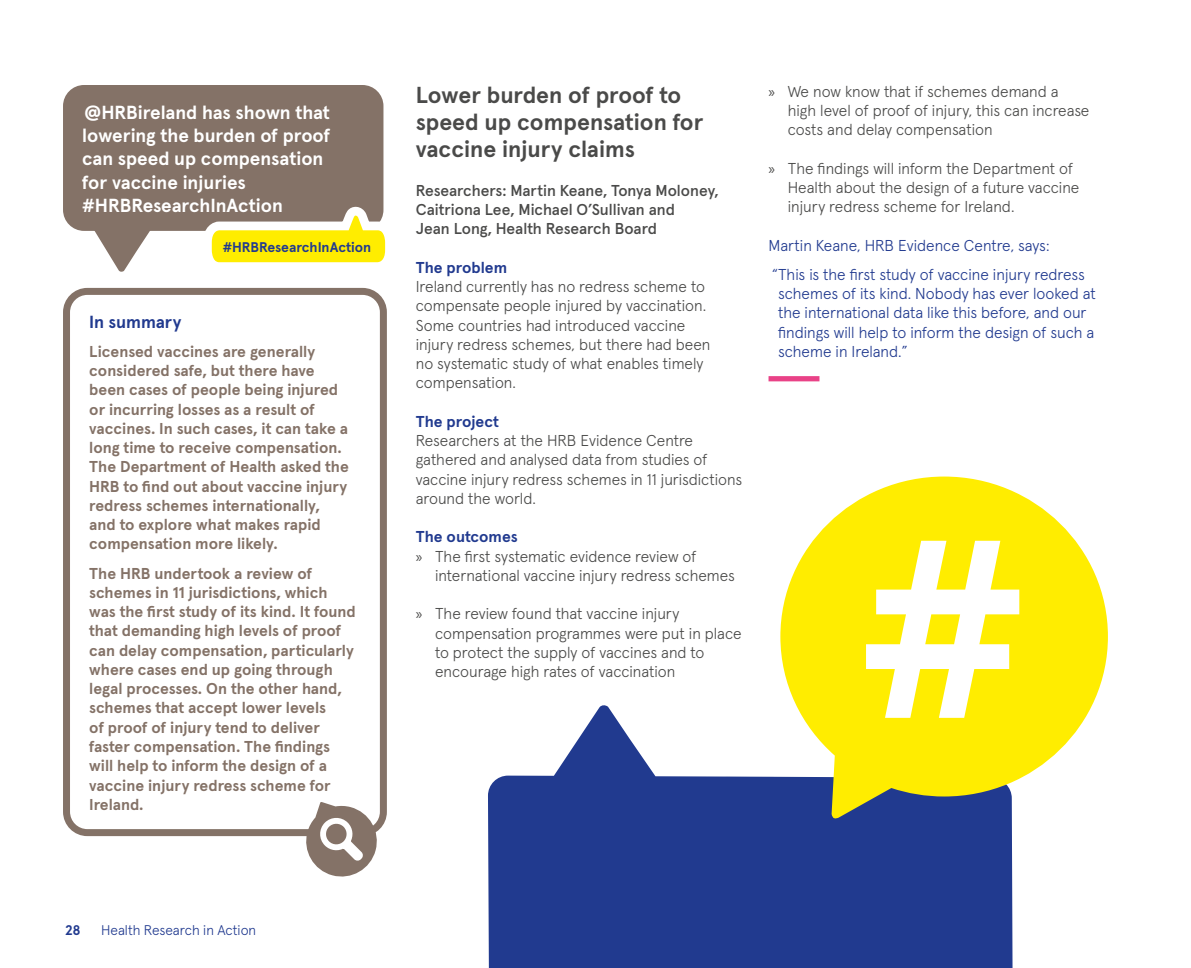
<style>
.page{position:relative;width:1191px;height:968px;background:#fff}
.page>*{position:absolute;margin:0;border:0;box-sizing:border-box;transform-origin:0 0}
.t1{font:700 23.1px/27.3px "Apercu Pro";color:#4a4a49}
.t2{font:700 18.9px/23.1px "Apercu Pro";color:#fff}
.t3{font:700 17.5px "Apercu Pro";letter-spacing:-.005em;color:#213a8f}
.t4{font:300 15.75px/19.2px "Apercu Pro";color:#4a4a49}
.t5{font:700 15.75px/19.2px "Apercu Pro";color:#847267}
.t6{font:300 15.75px/19.2px "Apercu Pro";color:#213a8f}
.t7{font:500 15.75px/19.2px "Apercu Pro";letter-spacing:-.005em;color:#4a4a49}
.t8{font:700 15.75px "Apercu Pro";color:#213a8f}
.t9{font:700 14px "Apercu Pro";letter-spacing:-.005em;color:#213a8f}
.t10{font:300 14px "Apercu Pro";color:#213a8f}
.s1{font-family:"Myriad Pro";font-weight:400}
</style>
<div class="page">
<div style="left:63px;top:85px;width:320px;height:146px;background:#847267;border-radius:21px"></div>
<div style="left:768px;top:376px;width:51px;height:5px;background:#e94287"></div>
<svg style="left:199px;top:167px;width:187px;height:96px"></svg>
<svg style="left:93px;top:230px;width:59px;height:42px"></svg>
<div style="left:63px;top:288px;width:324px;height:548px;border:7px solid #847267;border-radius:21px"></div>
<svg style="left:302px;top:801px;width:78px;height:76px"></svg>
<svg style="left:488px;top:705px;width:525px;height:262px;fill:#213a8f"></svg>
<svg style="left:780px;top:476px;width:328px;height:343px;fill:#ffed00"></svg>
<svg style="left:866px;top:540px;width:153px;height:177px"></svg>
<p class="t2" style="left:82px;top:100px;width:250px">@HRBireland has shown that lowering the burden of proof can speed up compensation for vaccine injuries #HRBResearchInAction</p>
<p class="t9" style="left:223px;top:236px;width:150px">#HRBResearchInAction</p>
<p class="t3" style="left:89px;top:308px;width:94px">In summary</p>
<p class="t5" style="left:89px;top:340px;width:261px">Licensed vaccines are generally considered safe, but there have been cases of people being injured or incurring losses as a result of vaccines. In such cases, it can take a long time to receive compensation.<br>The Department of Health asked the HRB to find out about vaccine injury redress schemes internationally, and to explore what makes rapid compensation more likely.</p>
<p class="t5" style="left:89px;top:562px;width:268px">The HRB undertook a review of schemes in 11 jurisdictions, which was the first study of its kind. It found that demanding high levels of proof can delay compensation, particularly where cases end up going through legal processes. On the other hand, schemes that accept lower levels<br>of proof of injury tend to deliver faster compensation. The findings will help to inform the design of a vaccine injury redress scheme for<br>Ireland.</p>
<h1 class="t1" style="left:416px;top:79px;width:289px">Lower burden of proof to speed up compensation for vaccine injury claims</h1>
<p class="t7" style="left:416px;top:179px;width:304px">Researchers: Martin Keane, Tonya Moloney,<br>Caitriona Lee, Michael O’Sullivan and<br>Jean Long, Health Research Board</p>
<p class="t8" style="left:416px;top:255px;width:93px">The problem</p>
<p class="t4" style="left:416px;top:275px;width:296px">Ireland currently has no redress scheme to compensate people injured by vaccination.<br>Some countries had introduced vaccine injury redress schemes, but there had been no systematic study of what enables timely compensation.</p>
<p class="t8" style="left:416px;top:409px;width:85px">The project</p>
<p class="t4" style="left:416px;top:429px;width:328px">Researchers at the HRB Evidence Centre gathered and analysed data from studies of vaccine injury redress schemes in 11 jurisdictions around the world.</p>
<p class="t8" style="left:416px;top:524px;width:103px">The outcomes</p>
<p class="t4" style="left:416px;top:545px;width:282px"><span class="s1">»</span> The first systematic evidence review of</p>
<p class="t4" style="left:435px;top:564px;width:301px">international vaccine injury redress schemes</p>
<p class="t4" style="left:435px;top:603px;width:308px;text-indent:-19px"><span class="s1">»</span> The review found that vaccine injury compensation programmes were put in place to protect the supply of vaccines and to encourage high rates of vaccination</p>
<p class="t4" style="left:787px;top:80px;width:303px;text-indent:-19px"><span class="s1">»</span> We now know that if schemes demand a high level of proof of injury, this can increase costs and delay compensation</p>
<p class="t4" style="left:787px;top:157px;width:293px;text-indent:-19px"><span class="s1">»</span> The findings will inform the Department of<br>Health about the design of a future vaccine injury redress scheme for Ireland.</p>
<p class="t6" style="left:768px;top:229px;width:318px;line-height:28.9px">Martin Keane, HRB Evidence Centre, says: “This is the first study of vaccine injury redress</p>
<p class="t6" style="left:778px;top:282px;width:319px">schemes of its kind. Nobody has ever looked at the international data like this before, and our findings will help to inform the design of such a scheme in Ireland.”</p>
<p class="t9" style="left:66px;top:918px;width:16px">28</p>
<p class="t10" style="left:101px;top:918px;width:157px">Health Research in Action</p>
</div>
